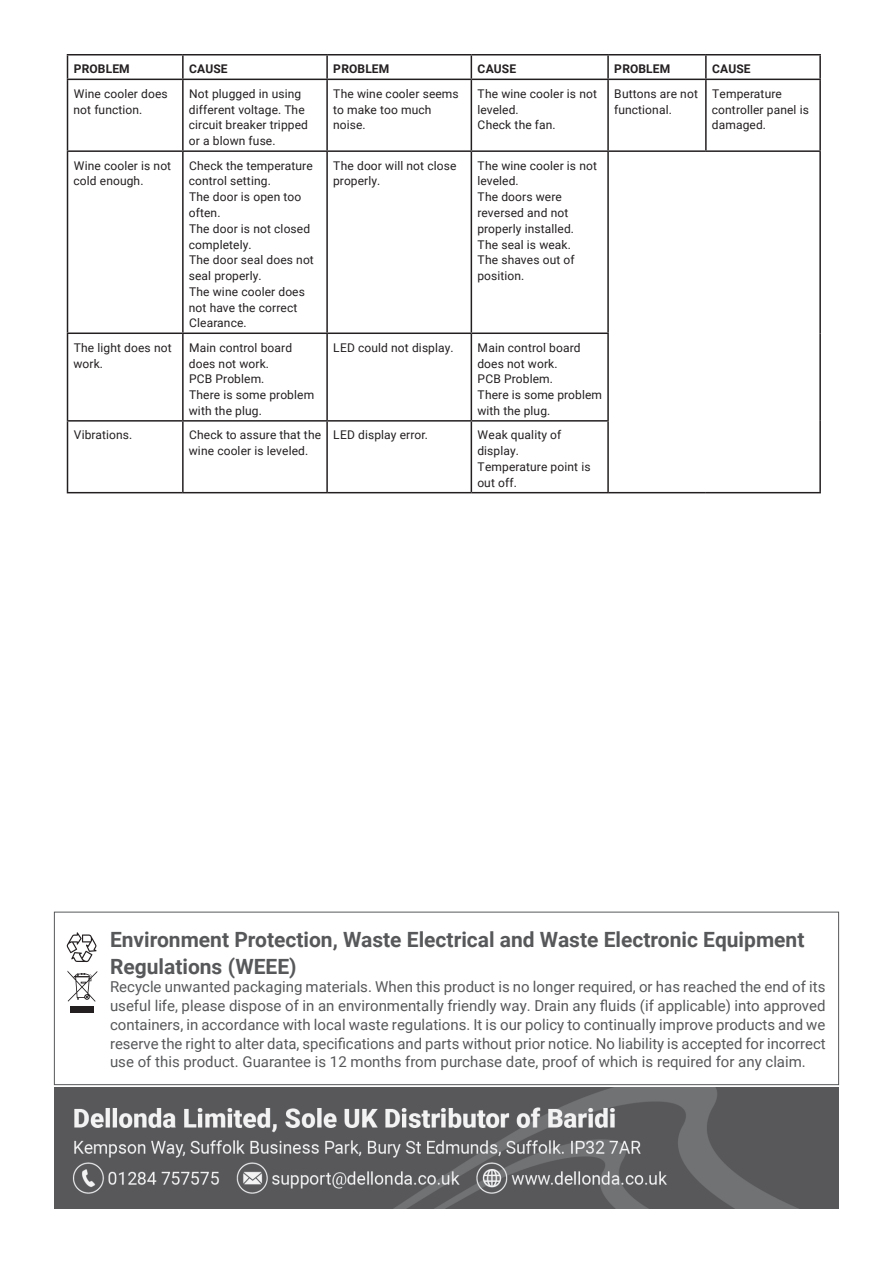
<style>
.page{position:relative;width:893px;height:1263px;background:#fff}
.page>*{position:absolute;margin:0;border:0;box-sizing:border-box;transform-origin:0 0}
.Section_Header{font:700 21px/26.2px "Roboto";color:#57585a}
.Copy__Justified{font:15px/18.8px "Roboto";color:#57585a;text-align:justify}
.Body{font:12px/15.8px "Roboto";letter-spacing:.01em;color:#231f20}
.Body-2{font:700 12px "Roboto";letter-spacing:.01em;color:#231f20}
</style>
<div class="page">
<div style="left:54px;top:912px;width:785px;height:173px;border:1px solid #57585a"></div>
<svg style="left:67px;top:932px;width:30px;height:30px"></svg>
<div style="left:71px;top:1006px;width:23px;height:6px;background:#231f20"></div>
<svg style="left:68px;top:971px;width:29px;height:31px"></svg>
<img style="left:54px;top:1088px;width:785px;height:121px">
<hr style="left:67px;top:54px;width:116px;height:2px;background:#231f20">
<svg style="left:67px;top:55px;width:1px;height:24px"></svg>
<hr style="left:183px;top:54px;width:144px;height:2px;background:#231f20">
<hr style="left:182px;top:55px;width:2px;height:24px;background:#231f20">
<hr style="left:327px;top:54px;width:144px;height:2px;background:#231f20">
<hr style="left:326px;top:55px;width:2px;height:24px;background:#231f20">
<hr style="left:471px;top:54px;width:137px;height:2px;background:#231f20">
<svg style="left:471px;top:55px;width:1px;height:24px"></svg>
<hr style="left:608px;top:54px;width:98px;height:2px;background:#231f20">
<hr style="left:607px;top:55px;width:2px;height:24px;background:#231f20">
<hr style="left:706px;top:54px;width:115px;height:2px;background:#231f20">
<hr style="left:705px;top:55px;width:2px;height:24px;background:#231f20">
<hr style="left:819px;top:55px;width:2px;height:24px;background:#231f20">
<hr style="left:67px;top:79px;width:116px;height:1px;background:#231f20">
<hr style="left:67px;top:80px;width:1px;height:70px;background:#231f20">
<hr style="left:183px;top:79px;width:144px;height:1px;background:#231f20">
<hr style="left:182px;top:80px;width:2px;height:70px;background:#231f20">
<hr style="left:327px;top:79px;width:144px;height:1px;background:#231f20">
<hr style="left:326px;top:80px;width:2px;height:70px;background:#231f20">
<hr style="left:471px;top:79px;width:137px;height:1px;background:#231f20">
<hr style="left:471px;top:80px;width:1px;height:70px;background:#231f20">
<hr style="left:608px;top:79px;width:98px;height:1px;background:#231f20">
<hr style="left:607px;top:80px;width:2px;height:70px;background:#231f20">
<hr style="left:706px;top:79px;width:115px;height:1px;background:#231f20">
<hr style="left:705px;top:80px;width:2px;height:70px;background:#231f20">
<hr style="left:819px;top:80px;width:2px;height:70px;background:#231f20">
<hr style="left:67px;top:150px;width:116px;height:2px;background:#231f20">
<hr style="left:67px;top:152px;width:1px;height:180px;background:#231f20">
<hr style="left:183px;top:150px;width:144px;height:2px;background:#231f20">
<hr style="left:182px;top:152px;width:2px;height:180px;background:#231f20">
<hr style="left:327px;top:150px;width:144px;height:2px;background:#231f20">
<hr style="left:326px;top:152px;width:2px;height:180px;background:#231f20">
<hr style="left:471px;top:150px;width:137px;height:2px;background:#231f20">
<hr style="left:471px;top:152px;width:1px;height:180px;background:#231f20">
<hr style="left:608px;top:150px;width:98px;height:2px;background:#231f20">
<hr style="left:607px;top:152px;width:2px;height:180px;background:#231f20">
<hr style="left:706px;top:150px;width:115px;height:2px;background:#231f20">
<hr style="left:819px;top:152px;width:2px;height:181px;background:#231f20">
<hr style="left:67px;top:332px;width:116px;height:2px;background:#231f20">
<hr style="left:67px;top:334px;width:1px;height:86px;background:#231f20">
<hr style="left:183px;top:332px;width:144px;height:2px;background:#231f20">
<hr style="left:182px;top:334px;width:2px;height:86px;background:#231f20">
<hr style="left:327px;top:332px;width:144px;height:2px;background:#231f20">
<hr style="left:326px;top:334px;width:2px;height:86px;background:#231f20">
<hr style="left:471px;top:332px;width:138px;height:2px;background:#231f20">
<hr style="left:471px;top:334px;width:1px;height:86px;background:#231f20">
<hr style="left:607px;top:334px;width:2px;height:86px;background:#231f20">
<hr style="left:819px;top:333px;width:2px;height:88px;background:#231f20">
<hr style="left:67px;top:420px;width:116px;height:2px;background:#231f20">
<hr style="left:67px;top:422px;width:1px;height:70px;background:#231f20">
<hr style="left:183px;top:420px;width:144px;height:2px;background:#231f20">
<hr style="left:182px;top:422px;width:2px;height:70px;background:#231f20">
<hr style="left:327px;top:420px;width:144px;height:2px;background:#231f20">
<hr style="left:326px;top:422px;width:2px;height:70px;background:#231f20">
<hr style="left:471px;top:420px;width:138px;height:2px;background:#231f20">
<hr style="left:471px;top:422px;width:1px;height:70px;background:#231f20">
<hr style="left:607px;top:422px;width:2px;height:70px;background:#231f20">
<hr style="left:819px;top:421px;width:2px;height:71px;background:#231f20">
<hr style="left:67px;top:492px;width:116px;height:1px;background:#231f20">
<hr style="left:183px;top:492px;width:144px;height:1px;background:#231f20">
<hr style="left:327px;top:492px;width:144px;height:1px;background:#231f20">
<hr style="left:471px;top:492px;width:137px;height:1px;background:#231f20">
<hr style="left:608px;top:492px;width:98px;height:1px;background:#231f20">
<hr style="left:706px;top:492px;width:115px;height:1px;background:#231f20">
<p class="Body-2" style="left:74px;top:61px;width:58px">PROBLEM</p>
<p class="Body-2" style="left:189px;top:61px;width:40px">CAUSE</p>
<p class="Body-2" style="left:333px;top:61px;width:58px">PROBLEM</p>
<p class="Body-2" style="left:478px;top:61px;width:40px">CAUSE</p>
<p class="Body-2" style="left:614px;top:61px;width:58px">PROBLEM</p>
<p class="Body-2" style="left:712px;top:61px;width:40px">CAUSE</p>
<p class="Body" style="left:74px;top:85px;width:96px">Wine cooler does not function.</p>
<p class="Body" style="left:189px;top:85px;width:121px">Not plugged in using different voltage. The circuit breaker tripped or a blown fuse.</p>
<p class="Body" style="left:333px;top:85px;width:127px">The wine cooler seems to make too much noise.</p>
<p class="Body" style="left:477px;top:85px;width:121px">The wine cooler is not leveled.</p>
<p class="Body" style="left:614px;top:85px;width:85px">Buttons are not functional.</p>
<p class="Body" style="left:712px;top:85px;width:99px">Temperature controller panel is damaged.</p>
<p class="Body" style="left:478px;top:117px;width:80px">Check the fan.</p>
<p class="Body" style="left:74px;top:157px;width:99px">Wine cooler is not cold enough.</p>
<p class="Body" style="left:189px;top:157px;width:125px">Check the temperature control setting.</p>
<p class="Body" style="left:189px;top:189px;width:114px">The door is open too often.</p>
<p class="Body" style="left:189px;top:220px;width:123px">The door is not closed completely.</p>
<p class="Body" style="left:189px;top:252px;width:127px">The door seal does not seal properly.</p>
<p class="Body" style="left:189px;top:283px;width:118px">The wine cooler does not have the correct</p>
<p class="Body" style="left:189px;top:315px;width:59px">Clearance.</p>
<p class="Body" style="left:74px;top:339px;width:100px">The light does not work.</p>
<p class="Body" style="left:189px;top:339px;width:105px">Main control board does not work.</p>
<p class="Body" style="left:189px;top:371px;width:77px">PCB Problem.</p>
<p class="Body" style="left:189px;top:386px;width:127px">There is some problem with the plug.</p>
<p class="Body" style="left:333px;top:157px;width:125px">The door will not close properly.</p>
<p class="Body" style="left:477px;top:157px;width:121px">The wine cooler is not leveled.</p>
<p class="Body" style="left:477px;top:189px;width:98px">The doors were reversed and not properly installed.</p>
<p class="Body" style="left:478px;top:236px;width:95px">The seal is weak.</p>
<p class="Body" style="left:477px;top:252px;width:99px">The shaves out of position.</p>
<p class="Body" style="left:333px;top:339px;width:122px">LED could not display.</p>
<p class="Body" style="left:477px;top:339px;width:105px">Main control board does not work.</p>
<p class="Body" style="left:478px;top:371px;width:77px">PCB Problem.</p>
<p class="Body" style="left:477px;top:386px;width:126px">There is some problem with the plug.</p>
<p class="Body" style="left:74px;top:427px;width:60px">Vibrations.</p>
<p class="Body" style="left:189px;top:427px;width:134px">Check to assure that the wine cooler is leveled.</p>
<p class="Body" style="left:333px;top:427px;width:96px">LED display error.</p>
<p class="Body" style="left:477px;top:427px;width:86px">Weak quality of display.</p>
<p class="Body" style="left:477px;top:458px;width:115px">Temperature point is out off.</p>
<p class="Section_Header" style="left:110px;top:926px;width:696px">Environment Protection, Waste Electrical and Waste Electronic Equipment<br>Regulations (WEEE)</p>
<p class="Copy__Justified" style="left:110px;top:977px;width:717px">Recycle unwanted packaging materials. When this product is no longer required, or has reached the end of its useful life, please dispose of in an environmentally friendly way. Drain any fluids (if applicable) into approved containers, in accordance with local waste regulations. It is our policy to continually improve products and we reserve the right to alter data, specifications and parts without prior notice. No liability is accepted for incorrect use of this product. Guarantee is 12 months from purchase date, proof of which is required for any claim.</p>
</div>
